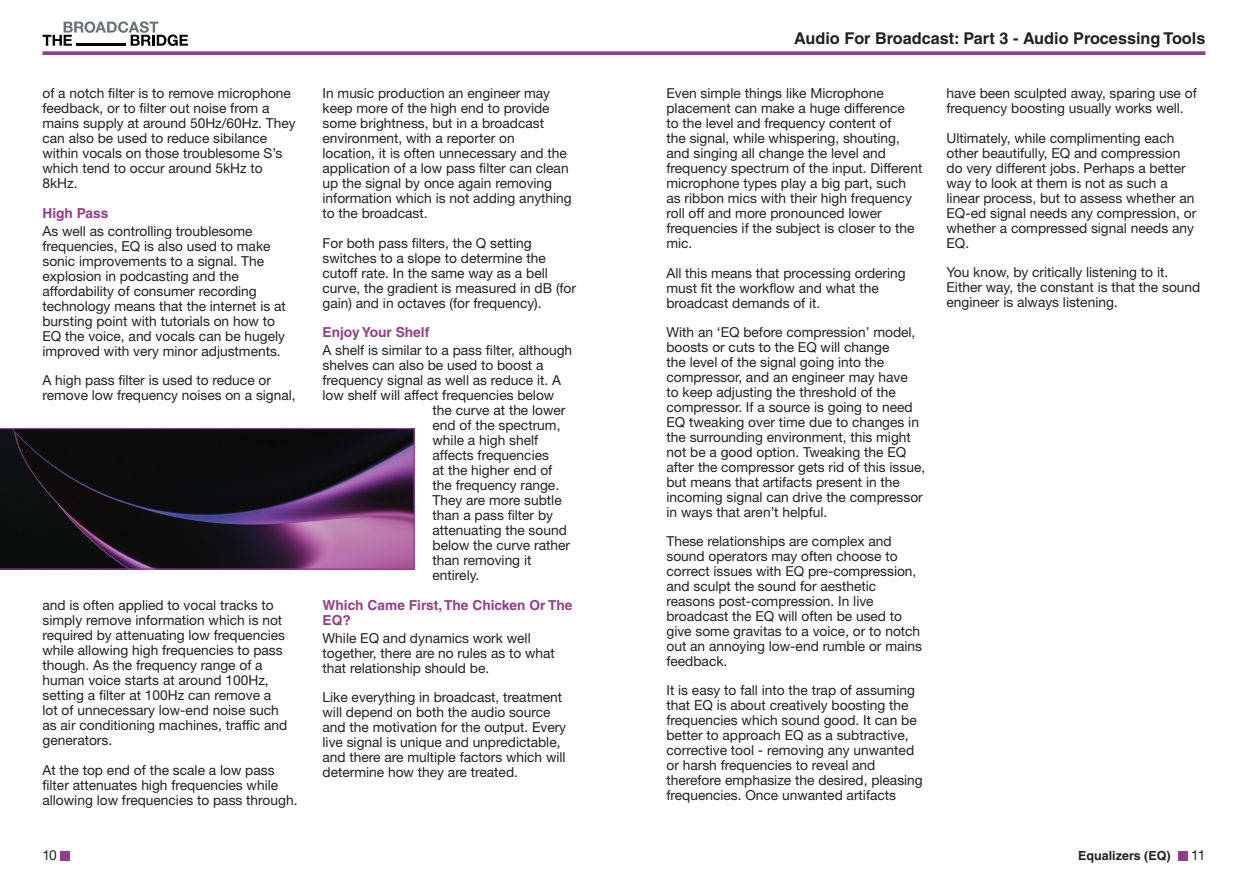
<style>
.page{position:relative;width:1248px;height:886px;background:#fff}
.page>*{position:absolute;margin:0;border:0;box-sizing:border-box;transform-origin:0 0}
.t1{font:700 16.25px "Helvetica";color:#231f20}
.Body{font:13.75px/15px "Helvetica Neue";color:#231f20}
.Paragraph_Headings{font:700 13.75px/15px "Helvetica";color:#943d8b}
.Body-2{font:700 12.5px "Helvetica";color:#231f20}
</style>
<div class="page">
<svg style="left:43px;top:21px;width:145px;height:25px"></svg>
<hr style="left:76px;top:43px;width:50px;height:3px;background:#000001">
<svg style="left:43px;top:51px;width:1162px;height:4px;background:#9b4a93"></svg>
<div style="left:60px;top:850px;width:10px;height:10px;background:#943d8b"></div>
<div style="left:1177px;top:850px;width:10px;height:10px;background:#943d8b"></div>
<svg style="left:0;top:428px;width:415px;height:142px;background:#2c1e2f"></svg>
<p class="Body" style="left:42px;top:86px;width:255px">of a notch filter is to remove microphone feedback, or to filter out noise from a mains supply at around 50Hz/60Hz. They can also be used to reduce sibilance within vocals on those troublesome S’s which tend to occur around 5kHz to<br>8kHz.</p>
<p class="Paragraph_Headings" style="left:42px;top:205px;width:68px">High Pass</p>
<p class="Body" style="left:42px;top:224px;width:245px">As well as controlling troublesome frequencies, EQ is also used to make sonic improvements to a signal. The explosion in podcasting and the affordability of consumer recording technology means that the internet is at bursting point with tutorials on how to EQ the voice, and vocals can be hugely improved with very minor adjustments.</p>
<p class="Body" style="left:42px;top:373px;width:255px">A high pass filter is used to reduce or remove low frequency noises on a signal,</p>
<p class="Body" style="left:42px;top:598px;width:246px">and is often applied to vocal tracks to simply remove information which is not required by attenuating low frequencies while allowing high frequencies to pass though. As the frequency range of a human voice starts at around 100Hz, setting a filter at 100Hz can remove a lot of unnecessary low-end noise such as air conditioning machines, traffic and generators.</p>
<p class="Body" style="left:42px;top:762px;width:256px">At the top end of the scale a low pass filter attenuates high frequencies while allowing low frequencies to pass through.</p>
<p class="Body" style="left:322px;top:86px;width:251px">In music production an engineer may keep more of the high end to provide some brightness, but in a broadcast environment, with a reporter on<br>location, it is often unnecessary and the application of a low pass filter can clean up the signal by once again removing information which is not adding anything to the broadcast.</p>
<p class="Body" style="left:322px;top:235px;width:255px">For both pass filters, the Q setting switches to a slope to determine the cutoff rate. In the same way as a bell curve, the gradient is measured in dB (for gain) and in octaves (for frequency).</p>
<p class="Paragraph_Headings" style="left:322px;top:324px;width:108px">Enjoy Your Shelf</p>
<p class="Body" style="left:322px;top:343px;width:251px">A shelf is similar to a pass filter, although</p>
<p class="Body" style="left:322px;top:358px;width:222px">shelves can also be used to boost a</p>
<p class="Body" style="left:322px;top:373px;width:240px">frequency signal as well as reduce it. A</p>
<p class="Body" style="left:322px;top:388px;width:233px">low shelf will affect frequencies below</p>
<p class="Body" style="left:432px;top:403px;width:134px">the curve at the lower</p>
<p class="Body" style="left:432px;top:418px;width:129px">end of the spectrum,</p>
<p class="Body" style="left:432px;top:433px;width:107px">while a high shelf</p>
<p class="Body" style="left:432px;top:448px;width:118px">affects frequencies</p>
<p class="Body" style="left:432px;top:463px;width:121px">at the higher end of</p>
<p class="Body" style="left:432px;top:478px;width:128px">the frequency range.</p>
<p class="Body" style="left:432px;top:493px;width:131px">They are more subtle</p>
<p class="Body" style="left:432px;top:508px;width:122px">than a pass filter by</p>
<p class="Body" style="left:432px;top:523px;width:136px">attenuating the sound</p>
<p class="Body" style="left:432px;top:538px;width:139px">below the curve rather</p>
<p class="Body" style="left:432px;top:553px;width:100px">than removing it</p>
<p class="Body" style="left:432px;top:568px;width:48px">entirely.</p>
<p class="Paragraph_Headings" style="left:322px;top:597px;width:251px">Which Came First, The Chicken Or The<br>EQ?</p>
<p class="Body" style="left:322px;top:630px;width:234px">While EQ and dynamics work well together, there are no rules as to what that relationship should be.</p>
<p class="Body" style="left:322px;top:690px;width:245px">Like everything in broadcast, treatment will depend on both the audio source and the motivation for the output. Every live signal is unique and unpredictable, and there are multiple factors which will determine how they are treated.</p>
<p class="t1" style="left:794px;top:28px;width:412px">Audio For Broadcast: Part 3 - Audio Processing Tools</p>
<p class="Body" style="left:666px;top:86px;width:257px">Even simple things like Microphone placement can make a huge difference<br>to the level and frequency content of<br>the signal, while whispering, shouting, and singing all change the level and frequency spectrum of the input. Different microphone types play a big part, such as ribbon mics with their high frequency roll off and more pronounced lower frequencies if the subject is closer to the mic.</p>
<p class="Body" style="left:666px;top:265px;width:241px">All this means that processing ordering must fit the workflow and what the broadcast demands of it.</p>
<p class="Body" style="left:666px;top:324px;width:260px">With an ‘EQ before compression’ model, boosts or cuts to the EQ will change<br>the level of the signal going into the compressor, and an engineer may have<br>to keep adjusting the threshold of the compressor. If a source is going to need EQ tweaking over time due to changes in the surrounding environment, this might not be a good option. Tweaking the EQ after the compressor gets rid of this issue, but means that artifacts present in the incoming signal can drive the compressor in ways that aren’t helpful.</p>
<p class="Body" style="left:666px;top:533px;width:257px">These relationships are complex and sound operators may often choose to correct issues with EQ pre-compression, and sculpt the sound for aesthetic reasons post-compression. In live broadcast the EQ will often be used to give some gravitas to a voice, or to notch out an annoying low-end rumble or mains feedback.</p>
<p class="Body" style="left:666px;top:683px;width:258px">It is easy to fall into the trap of assuming that EQ is about creatively boosting the frequencies which sound good. It can be better to approach EQ as a subtractive, corrective tool - removing any unwanted or harsh frequencies to reveal and therefore emphasize the desired, pleasing frequencies. Once unwanted artifacts</p>
<p class="Body" style="left:946px;top:86px;width:252px">have been sculpted away, sparing use of frequency boosting usually works well.</p>
<p class="Body" style="left:946px;top:130px;width:251px">Ultimately, while complimenting each other beautifully, EQ and compression do very different jobs. Perhaps a better way to look at them is not as such a linear process, but to assess whether an EQ-ed signal needs any compression, or whether a compressed signal needs any EQ.</p>
<p class="Body" style="left:946px;top:264px;width:255px">You know, by critically listening to it.<br>Either way, the constant is that the sound engineer is always listening.</p>
<p class="Body" style="left:43px;top:848px;width:16px">10</p>
<p class="Body" style="left:1191px;top:848px;width:16px">11</p>
<p class="Body-2" style="left:1078px;top:848px;width:94px">Equalizers (EQ)</p>
</div>
